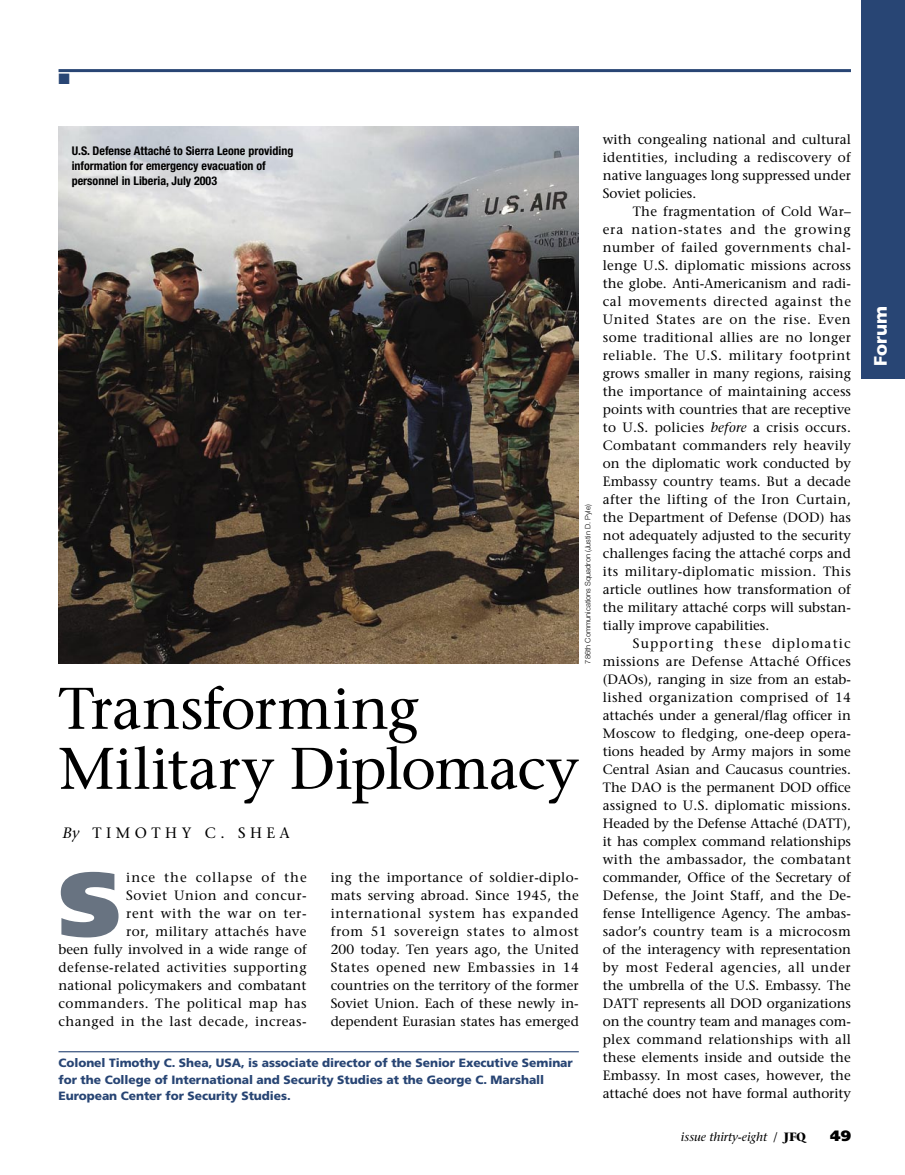
<style>
.page{position:relative;width:905px;height:1175px;background:#fff}
.page>*{position:absolute;margin:0;border:0;box-sizing:border-box;transform-origin:0 0}
.body_text{font:900 90.9px "Frutiger LT Std";color:#687381}
.body_text-2{font:500 58.5px/60px "Stone Serif Std";letter-spacing:-.01em;color:#000}
.t1{font:900 18px "Frutiger LT Std";letter-spacing:.01em;color:#fff}
.t2{font:500 15px "Stone Serif Std";letter-spacing:.3em;color:#000}
.t3{font:900 15px "Frutiger LT Std";color:#000}
.t4{font:15px "Zapf Dingbats Std";color:#284574}
.body_text-3{font:500 13.5px/18px "Stone Serif Std";letter-spacing:.005em;color:#000;text-align:justify}
.body_text-4{font:500 13.5px/18px "Stone Serif Std";letter-spacing:.035em;color:#000;text-align:right}
.t5{font:900 12px/16.5px "Frutiger LT Std";letter-spacing:-.005em;color:#284574}
.photo_caption{font:700 condensed 12px/15px "Helvetica Neue LT Std";color:#000}
.t6{font:italic 500 12px "Stone Serif Std";color:#000}
.t7{font:300 7.5px "Helvetica Neue LT Std";color:#000}
.s1{font-style:italic}
.s2{font-style:normal}
.s3{font-weight:700;font-style:normal}
</style>
<div class="page">
<hr style="left:58px;top:69px;width:792px;height:3px;background:#284574">
<hr style="left:58px;top:1051px;width:520px;height:1px;background:#284574">
<img style="left:58px;top:126px;width:520px;height:537px">
<div style="left:861px;top:0;width:43px;height:378px;background:#284574"></div>
<p class="t4" style="left:58px;top:72px;width:13px">■</p>
<p class="photo_caption" style="left:72px;top:143px;width:223px">U.S. Defense Attaché to Sierra Leone providing information for emergency evacuation of personnel in Liberia, July 2003</p>
<p class="t7" style="left:583px;top:663px;width:160px;rotate:-90deg">786th Communications Squadron (Justin D. Pyle)</p>
<p class="body_text-2" style="left:58px;top:678px;width:521px">Transforming<br>Military Diplomacy</p>
<p class="t2" style="left:63px;top:824px;width:228px"><span class="s1">By</span> TIMOTHY C. SHEA</p>
<p class="body_text" style="left:58px;top:849px;width:64px">S</p>
<p class="body_text-4" style="left:58px;top:868px;width:250px">ince the collapse of the<br>Soviet Union and concur-<br>rent with the war on ter-<br>ror, military attachés have<br>been fully involved in a wide range of defense-related activities supporting national policymakers and combatant commanders. The political map has changed in the last decade, increas-</p>
<p class="body_text-3" style="left:330px;top:868px;width:250px">ing the importance of soldier-diplo&shy;mats serving abroad. Since 1945, the international system has expanded from 51 sovereign states to almost 200 today. Ten years ago, the United States opened new Embassies in 14 countries on the territory of the former Soviet Union. Each of these newly in&shy;dependent Eurasian states has emerged</p>
<p class="t5" style="left:58px;top:1054px;width:516px">Colonel Timothy C. Shea, USA, is associate director of the Senior Executive Seminar for the College of International and Security Studies at the George C. Marshall<br>European Center for Security Studies.</p>
<p class="body_text-3" style="left:602px;top:130px;width:250px">with congealing national and cultural identities, including a rediscovery of native languages long suppressed under Soviet policies.</p>
<p class="body_text-3" style="left:602px;top:202px;width:250px;text-indent:30px">The fragmentation of Cold War– era nation-states and the growing number of failed governments chal&shy;lenge U.S. diplomatic missions across the globe. Anti-Americanism and radi&shy;cal movements directed against the United States are on the rise. Even some traditional allies are no longer reliable. The U.S. military footprint grows smaller in many regions, raising the importance of maintaining access points with countries that are receptive to U.S. policies <span class="s1">before</span> a crisis occurs.<br>Combatant commanders rely heavily on the diplomatic work conducted by Embassy country teams. But a decade after the lifting of the Iron Curtain, the Department of Defense (DOD) has not adequately adjusted to the security challenges facing the attaché corps and its military-diplomatic mission. This article outlines how transformation of the military attaché corps will substan&shy;tially improve capabilities.</p>
<p class="body_text-3" style="left:602px;top:634px;width:250px;text-indent:30px">Supporting these diplomatic missions are Defense Attaché Offices (DAOs), ranging in size from an estab&shy;lished organization comprised of 14 attachés under a general/flag officer in Moscow to fledging, one-deep opera&shy;tions headed by Army majors in some Central Asian and Caucasus countries.<br>The DAO is the permanent DOD office assigned to U.S. diplomatic missions.<br>Headed by the Defense Attaché (DATT), it has complex command relationships with the ambassador, the combatant commander, Office of the Secretary of Defense, the Joint Staff, and the De&shy;fense Intelligence Agency. The ambas&shy;sador’s country team is a microcosm of the interagency with representation by most Federal agencies, all under the umbrella of the U.S. Embassy. The DATT represents all DOD organizations on the country team and manages com&shy;plex command relationships with all these elements inside and outside the Embassy. In most cases, however, the attaché does not have formal authority</p>
<p class="t6" style="left:681px;top:1130px;width:127px">issue thirty-eight <span class="s2">/</span> <span class="s3">JFQ</span></p>
<p class="t3" style="left:830px;top:1126px;width:22px">49</p>
<p class="t1" style="left:869px;top:366px;width:62px;rotate:-90deg">Forum</p>
</div>
